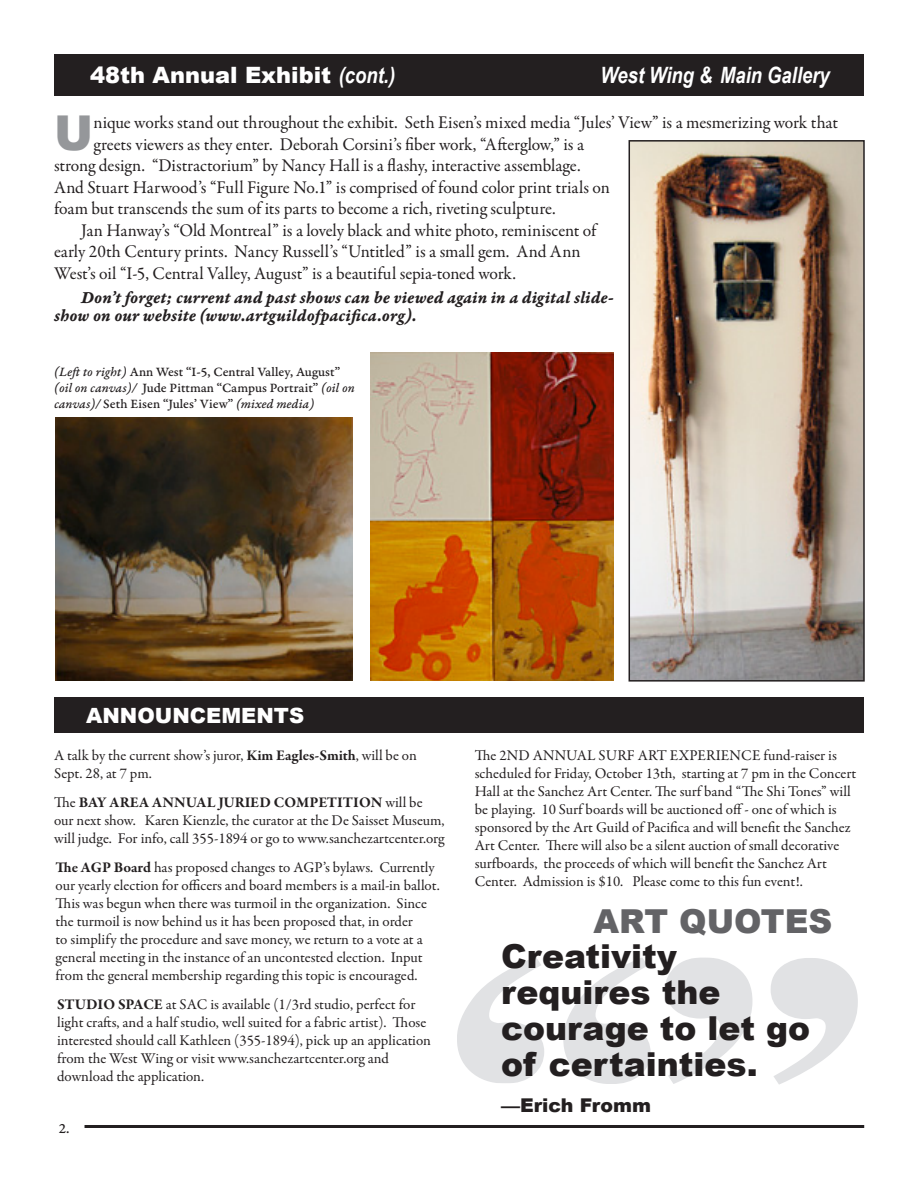
<style>
.page{position:relative;width:918px;height:1188px;background:#fff}
.page>*{position:absolute;margin:0;border:0;box-sizing:border-box;transform-origin:0 0}
.Garamond_Body_Text{font:900 48px "Arial";color:#95979a}
.t1{font:900 33px/36px "Arial";color:#231f20}
.t2{font:900 33px "Arial";color:#636366}
.t3{font:900 22.5px "Arial";color:#fff}
.t4{font:italic 700 22.5px "Arial Narrow";color:#fff}
.t5{font:900 21px "Arial";color:#fff}
.t6{font:900 18.9px "Arial";color:#231f20}
.Garamond_Body_Text-2{font:18px/21.5px "Garamond Premr Pro";letter-spacing:-.005em;color:#231f20}
.Garamond_Body_Text-3{font:18px/18px "Garamond Premr Pro Bd It Capt";letter-spacing:.005em;color:#231f20}
.t7{font:15px/18px "Garamond Premr Pro";color:#231f20}
.Garamond_Caption{font:15px "Garamond Premr Pro Capt";color:#231f20}
.t8{font:13.5px/16.2px "Garamond Premr Pro Med Capt";color:#231f20}
.s1{font-family:"Arial Narrow";font-weight:700;font-style:italic}
.s2{font-family:"Garamond Premr Pro Med It Capt"}
.s3{font-weight:700}
</style>
<div class="page">
<hr style="left:85px;top:1125px;width:779px;height:3px;background:#231f20">
<div style="left:54px;top:698px;width:810px;height:35px;background:#231f20"></div>
<div style="left:54px;top:54px;width:810px;height:42px;background:#231f20"></div>
<svg style="left:457px;top:957px;width:194px;height:127px"></svg>
<svg style="left:665px;top:957px;width:193px;height:128px"></svg>
<img style="left:632px;top:143px;width:230px;height:536px">
<div style="left:629px;top:140px;width:236px;height:542px;border:2px solid #231f20"></div>
<img style="left:56px;top:417px;width:297px;height:264px">
<img style="left:370px;top:353px;width:244px;height:328px">
<p class="t3" style="left:90px;top:63px;width:307px">48th Annual Exhibit <span class="s1">(cont.)</span></p>
<p class="t4" style="left:601px;top:62px;width:231px">West Wing &amp; Main Gallery</p>
<p class="Garamond_Body_Text" style="left:54px;top:106px;width:41px">U</p>
<p class="Garamond_Body_Text-2" style="left:93px;top:112px;width:746px">nique works stand out throughout the exhibit. Seth Eisen’s mixed media “Jules’ View” is a mesmerizing work that</p>
<p class="Garamond_Body_Text-2" style="left:93px;top:134px;width:492px">greets viewers as they enter. Deborah Corsini’s fiber work, “Afterglow,” is a</p>
<p class="Garamond_Body_Text-2" style="left:54px;top:155px;width:528px">strong design. “Distractorium” by Nancy Hall is a flashy, interactive assemblage.</p>
<p class="Garamond_Body_Text-2" style="left:54px;top:177px;width:557px">And Stuart Harwood’s “Full Figure No.1” is comprised of found color print trials on</p>
<p class="Garamond_Body_Text-2" style="left:54px;top:198px;width:503px">foam but transcends the sum of its parts to become a rich, riveting sculpture.</p>
<p class="Garamond_Body_Text-2" style="left:54px;top:220px;width:544px;text-indent:27px">Jan Hanway’s “Old Montreal” is a lovely black and white photo, reminiscent of early 20th Century prints. Nancy Russell’s “Untitled” is a small gem. And Ann<br>West’s oil “I-5, Central Valley, August” is a beautiful sepia-toned work.</p>
<p class="Garamond_Body_Text-3" style="left:54px;top:289px;width:562px;text-indent:27px">Don’t forget; current and past shows can be viewed again in a digital slide&shy;show on our website (www.artguildofpacifica.org).</p>
<p class="t8" style="left:54px;top:364px;width:302px"><span class="s2">(Left to right)</span> Ann West “I-5, Central Valley, August” <span class="s2">(oil on canvas)/</span> Jude Pittman “Campus Portrait” <span class="s2">(oil on canvas)/</span> Seth Eisen “Jules’ View” <span class="s2">(mixed media)</span></p>
<p class="t5" style="left:86px;top:703px;width:220px">ANNOUNCEMENTS</p>
<p class="t7" style="left:54px;top:747px;width:364px">A talk by the current show’s juror, <span class="s3">Kim Eagles-Smith</span>, will be on<br>Sept. 28, at 7 pm.</p>
<p class="t7" style="left:54px;top:794px;width:392px">The <span class="s3">BAY AREA ANNUAL JURIED COMPETITION</span> will be our next show. Karen Kienzle, the curator at the De Saisset Museum, will judge. For info, call 355-1894 or go to www.sanchezartcenter.org</p>
<p class="t7" style="left:56px;top:859px;width:386px"><span class="s3">The AGP Board</span> has proposed changes to AGP’s bylaws. Currently our yearly election for officers and board members is a mail-in ballot.<br>This was begun when there was turmoil in the organization. Since the turmoil is now behind us it has been proposed that, in order<br>to simplify the procedure and save money, we return to a vote at a general meeting in the instance of an uncontested election. Input from the general membership regarding this topic is encouraged.</p>
<p class="t7" style="left:57px;top:995px;width:376px"><span class="s3">STUDIO SPACE</span> at SAC is available (1/3rd studio, perfect for light crafts, and a half studio, well suited for a fabric artist). Those interested should call Kathleen (355-1894), pick up an application from the West Wing or visit www.sanchezartcenter.org and download the application.</p>
<p class="Garamond_Caption" style="left:59px;top:1119px;width:12px">2.</p>
<p class="t7" style="left:475px;top:747px;width:383px">The 2ND ANNUAL SURF ART EXPERIENCE fund-raiser is scheduled for Friday, October 13th, starting at 7 pm in the Concert Hall at the Sanchez Art Center. The surf band “The Shi Tones” will be playing. 10 Surf boards will be auctioned off - one of which is</p>
<p class="t7" style="left:475px;top:819px;width:377px">sponsored by the Art Guild of Pacifica and will benefit the Sanchez Art Center. There will also be a silent auction of small decorative surfboards, the proceeds of which will benefit the Sanchez Art Center. Admission is $10. Please come to this fun event!.</p>
<p class="t2" style="left:593px;top:902px;width:240px">ART QUOTES</p>
<p class="t1" style="left:501px;top:938px;width:311px">Creativity requires the courage to let go of certainties.</p>
<p class="t6" style="left:501px;top:1095px;width:151px">—Erich Fromm</p>
</div>
